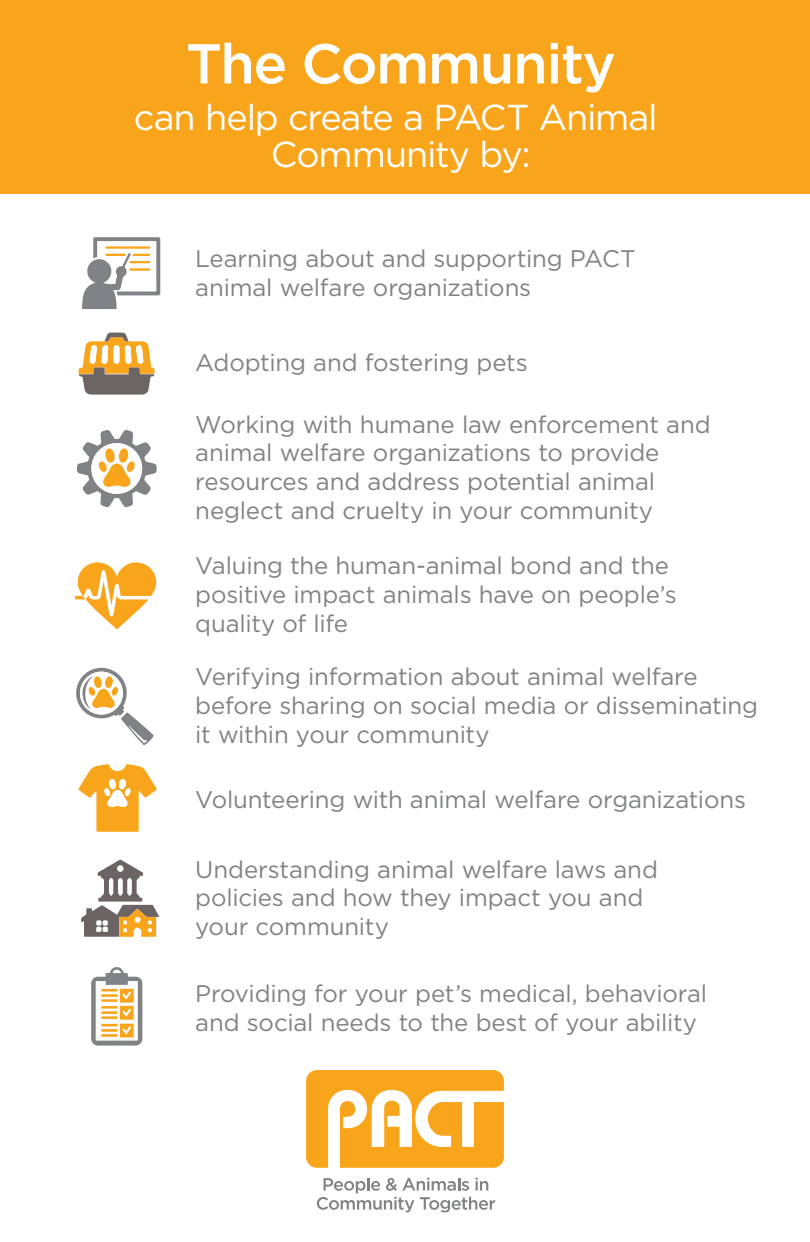
<style>
.page{position:relative;width:810px;height:1242px;background:#fff}
.page>*{position:absolute;margin:0;border:0;box-sizing:border-box;transform-origin:0 0}
.t1{font:500 56px "Gotham";letter-spacing:-.025em;color:#fff}
.t2{font:36px/37px "Gotham";letter-spacing:-.03em;color:#fff;text-align:center}
.t3{font:24px/28.8px "Gotham";letter-spacing:-.005em;color:#808285}
</style>
<div class="page">
<div style="left:0;top:0;width:810px;height:194px;background:#f9a51b"></div>
<svg style="left:78px;top:764px;width:79px;height:68px"></svg>
<svg style="left:81px;top:860px;width:78px;height:77px"></svg>
<svg style="left:91px;top:967px;width:51px;height:79px"></svg>
<svg style="left:317px;top:1178px;width:178px;height:34px"></svg>
<svg style="left:306px;top:1070px;width:198px;height:98px"></svg>
<svg style="left:75px;top:562px;width:82px;height:67px"></svg>
<svg style="left:77px;top:430px;width:80px;height:77px"></svg>
<svg style="left:78px;top:333px;width:77px;height:62px"></svg>
<svg style="left:82px;top:237px;width:78px;height:72px"></svg>
<svg style="left:76px;top:668px;width:78px;height:77px"></svg>
<h1 class="t1" style="left:186px;top:27px;width:432px">The Community</h1>
<h2 class="t2" style="left:134px;top:98px;width:525px">can help create a PACT Animal<br>Community by:</h2>
<p class="t3" style="left:195px;top:244px;width:442px">Learning about and supporting PACT animal welfare organizations</p>
<p class="t3" style="left:195px;top:348px;width:334px">Adopting and fostering pets</p>
<p class="t3" style="left:195px;top:409px;width:517px">Working with humane law enforcement and animal welfare organizations to provide resources and address potential animal neglect and cruelty in your community</p>
<p class="t3" style="left:195px;top:551px;width:483px">Valuing the human-animal bond and the positive impact animals have on people’s quality of life</p>
<p class="t3" style="left:195px;top:662px;width:564px">Verifying information about animal welfare before sharing on social media or disseminating it within your community</p>
<p class="t3" style="left:195px;top:785px;width:552px">Volunteering with animal welfare organizations</p>
<p class="t3" style="left:195px;top:854px;width:464px">Understanding animal welfare laws and policies and how they impact you and your community</p>
<p class="t3" style="left:195px;top:979px;width:513px">Providing for your pet’s medical, behavioral and social needs to the best of your ability</p>
</div>
